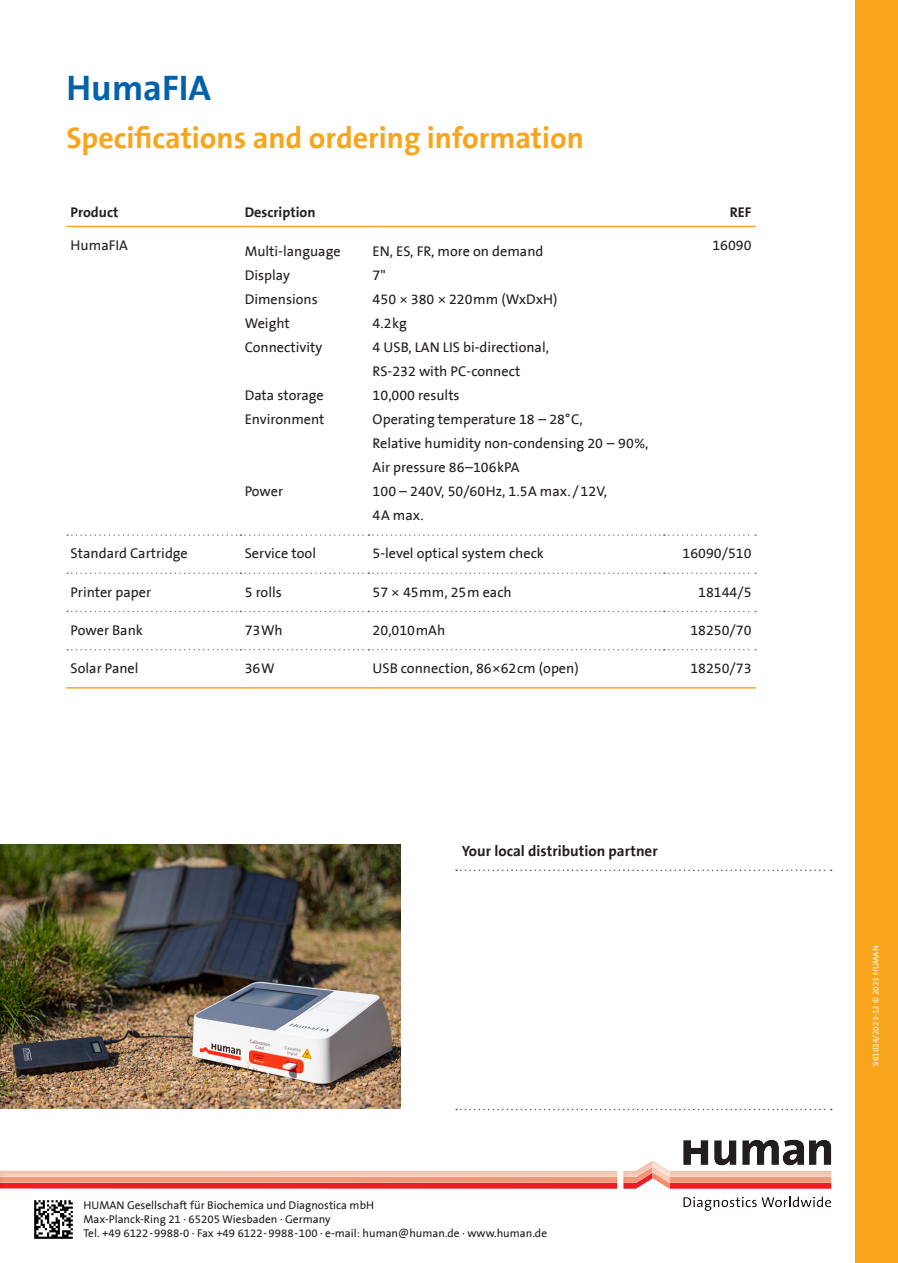
<style>
.page{position:relative;width:898px;height:1263px;background:#fff}
.page>*{position:absolute;margin:0;border:0;box-sizing:border-box;transform-origin:0 0}
.H3__Headline_24pt{font:700 36px "The Sans B7";color:#0161ab}
.H5__Subhead_12pt{font:700 30px "The Sans B7";color:#f9a51b}
.C1__Copy_9_5pt{font:700 15px "The Sans B7";color:#231f20}
.T2__Table_Copy_L_9_5pt{font:14.25px/24px "The Sans B5 Plain";color:#231f20}
.T1__Table_Head_L_11pt{font:700 14.25px "The Sans B7";color:#231f20}
.C5__Imprint_7_6pt{font:11.4px "The Sans B5 Plain";color:#231f20}
.Edition-Number{font:8.25px "The Sans B5 Plain";color:#fff}
</style>
<div class="page">
<img style="left:0;top:844px;width:400px;height:264px">
<svg style="left:67px;top:534px;width:688px;height:2px"></svg>
<hr style="left:66px;top:226px;width:174px;height:1px;background:#f9a51b">
<hr style="left:240px;top:226px;width:128px;height:1px;background:#f9a51b">
<hr style="left:368px;top:226px;width:295px;height:1px;background:#f9a51b">
<hr style="left:663px;top:226px;width:92px;height:1px;background:#f9a51b">
<svg style="left:67px;top:572px;width:688px;height:2px"></svg>
<svg style="left:67px;top:611px;width:688px;height:1px"></svg>
<svg style="left:67px;top:649px;width:688px;height:1px"></svg>
<hr style="left:66px;top:687px;width:174px;height:2px;background:#f9a51b">
<hr style="left:240px;top:687px;width:128px;height:2px;background:#f9a51b">
<hr style="left:368px;top:687px;width:295px;height:2px;background:#f9a51b">
<hr style="left:663px;top:687px;width:92px;height:2px;background:#f9a51b">
<svg style="left:456px;top:1109px;width:375px;height:1px"></svg>
<svg style="left:456px;top:869px;width:375px;height:2px"></svg>
<div style="left:0;top:1139px;width:832px;height:72px;background:#e6dccf;opacity:.5"></div>
<div style="left:855px;top:0;width:42px;height:1263px;background:#f9a51b"></div>
<img style="left:32px;top:1198px;width:42px;height:41px">
<p class="H3__Headline_24pt" style="left:66px;top:69px;width:146px">HumaFIA</p>
<p class="H5__Subhead_12pt" style="left:66px;top:122px;width:518px">Specifications and ordering information</p>
<p class="T1__Table_Head_L_11pt" style="left:71px;top:204px;width:49px">Product</p>
<p class="T1__Table_Head_L_11pt" style="left:244px;top:204px;width:72px">Description</p>
<p class="T1__Table_Head_L_11pt" style="left:729px;top:204px;width:23px">REF</p>
<p class="T2__Table_Copy_L_9_5pt" style="left:71px;top:233px;width:59px">HumaFIA</p>
<p class="T2__Table_Copy_L_9_5pt" style="left:712px;top:233px;width:41px">16090</p>
<p class="T2__Table_Copy_L_9_5pt" style="left:244px;top:240px;width:97px">Multi-language</p>
<p class="T2__Table_Copy_L_9_5pt" style="left:244px;top:264px;width:47px">Display</p>
<p class="T2__Table_Copy_L_9_5pt" style="left:244px;top:288px;width:75px">Dimensions</p>
<p class="T2__Table_Copy_L_9_5pt" style="left:244px;top:312px;width:47px">Weight</p>
<p class="T2__Table_Copy_L_9_5pt" style="left:244px;top:336px;width:79px">Connectivity</p>
<p class="T2__Table_Copy_L_9_5pt" style="left:244px;top:384px;width:80px">Data storage</p>
<p class="T2__Table_Copy_L_9_5pt" style="left:244px;top:408px;width:81px">Environment</p>
<p class="T2__Table_Copy_L_9_5pt" style="left:372px;top:240px;width:172px">EN, ES, FR, more on demand</p>
<p class="T2__Table_Copy_L_9_5pt" style="left:372px;top:264px;width:15px">7"</p>
<p class="T2__Table_Copy_L_9_5pt" style="left:372px;top:288px;width:186px">450 × 380 × 220mm (WxDxH)</p>
<p class="T2__Table_Copy_L_9_5pt" style="left:372px;top:312px;width:36px">4.2kg</p>
<p class="T2__Table_Copy_L_9_5pt" style="left:372px;top:336px;width:178px">4 USB, LAN LIS bi-directional,<br>RS-232 with PC-connect</p>
<p class="T2__Table_Copy_L_9_5pt" style="left:372px;top:384px;width:88px">10,000 results</p>
<p class="T2__Table_Copy_L_9_5pt" style="left:372px;top:408px;width:277px">Operating temperature 18 – 28°C,<br>Relative humidity non-condensing 20 – 90%,<br>Air pressure 86–106kPA</p>
<p class="T2__Table_Copy_L_9_5pt" style="left:372px;top:480px;width:236px">100 – 240V, 50/60Hz, 1.5A max. /12V,<br>4A max.</p>
<p class="T2__Table_Copy_L_9_5pt" style="left:244px;top:480px;width:40px">Power</p>
<p class="T2__Table_Copy_L_9_5pt" style="left:71px;top:542px;width:119px">Standard Cartridge</p>
<p class="T2__Table_Copy_L_9_5pt" style="left:244px;top:542px;width:73px">Service tool</p>
<p class="T2__Table_Copy_L_9_5pt" style="left:372px;top:542px;width:173px">5-level optical system check</p>
<p class="T2__Table_Copy_L_9_5pt" style="left:682px;top:542px;width:70px">16090/510</p>
<p class="T2__Table_Copy_L_9_5pt" style="left:71px;top:580px;width:82px">Printer paper</p>
<p class="T2__Table_Copy_L_9_5pt" style="left:244px;top:580px;width:39px">5 rolls</p>
<p class="T2__Table_Copy_L_9_5pt" style="left:372px;top:580px;width:140px">57 × 45mm, 25m each</p>
<p class="T2__Table_Copy_L_9_5pt" style="left:698px;top:580px;width:55px">18144/5</p>
<p class="T2__Table_Copy_L_9_5pt" style="left:71px;top:618px;width:74px">Power Bank</p>
<p class="T2__Table_Copy_L_9_5pt" style="left:244px;top:618px;width:40px">73Wh</p>
<p class="T2__Table_Copy_L_9_5pt" style="left:372px;top:618px;width:74px">20,010mAh</p>
<p class="T2__Table_Copy_L_9_5pt" style="left:690px;top:618px;width:63px">18250/70</p>
<p class="T2__Table_Copy_L_9_5pt" style="left:71px;top:657px;width:69px">Solar Panel</p>
<p class="T2__Table_Copy_L_9_5pt" style="left:244px;top:657px;width:31px">36W</p>
<p class="T2__Table_Copy_L_9_5pt" style="left:372px;top:657px;width:207px">USB connection, 86×62cm (open)</p>
<p class="T2__Table_Copy_L_9_5pt" style="left:690px;top:657px;width:63px">18250/73</p>
<p class="C1__Copy_9_5pt" style="left:461px;top:843px;width:197px">Your local distribution partner</p>
<p class="C5__Imprint_7_6pt" style="left:83px;top:1199px;width:292px">HUMAN Gesellschaft für Biochemica und Diagnostica mbH</p>
<p class="C5__Imprint_7_6pt" style="left:83px;top:1213px;width:249px">Max-Planck-Ring 21 · 65205 Wiesbaden · Germany</p>
<p class="C5__Imprint_7_6pt" style="left:83px;top:1228px;width:465px">Tel. +49 6122-9988-0 · Fax +49 6122-9988-100 · e-mail: human@human.de · www.human.de</p>
<p class="Edition-Number" style="left:871px;top:1066px;width:122px;rotate:-90deg">981024/2023-12 © 2023 HUMAN</p>
</div>
